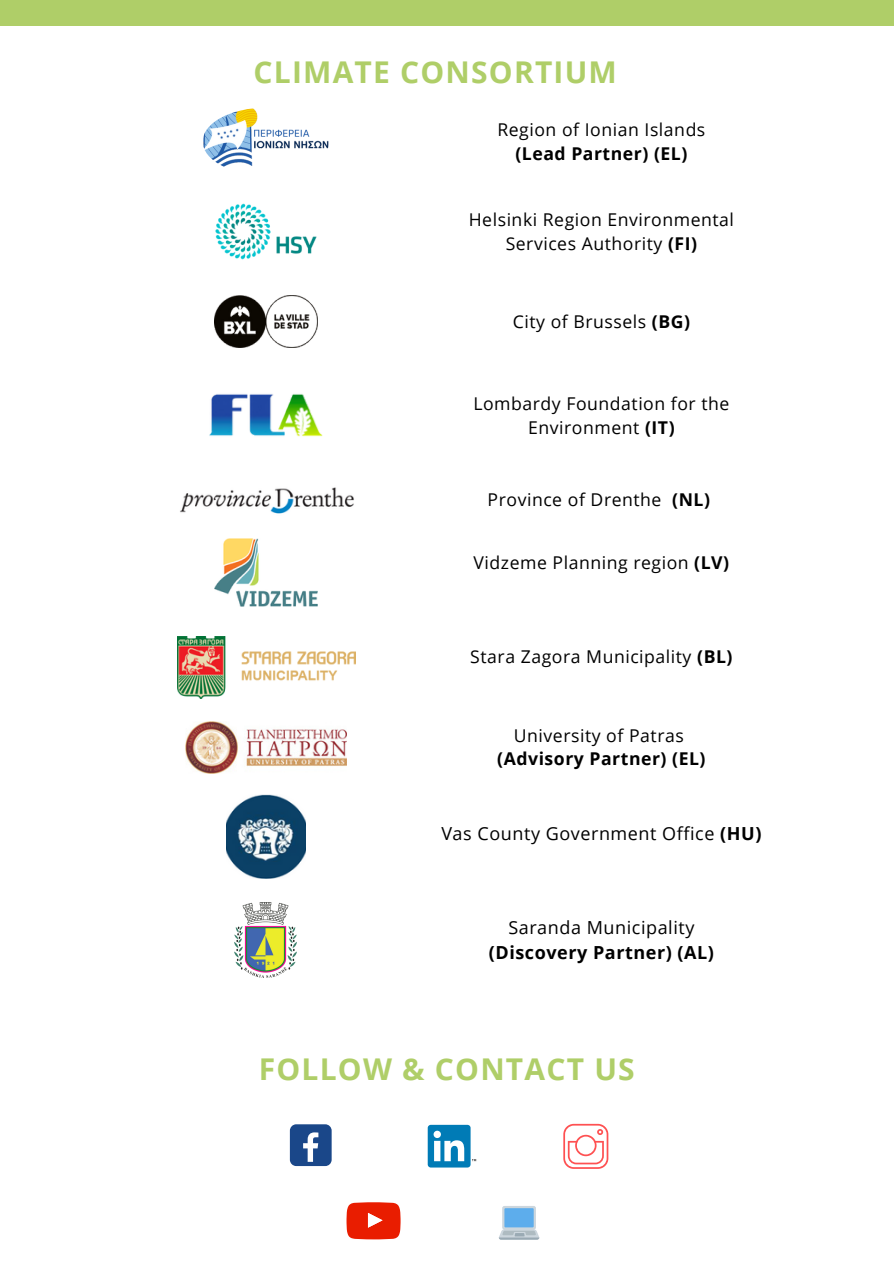
<style>
.page{position:relative;width:894px;height:1264px;background:#fff}
.page>*{position:absolute;margin:0;border:0;box-sizing:border-box;transform-origin:0 0}
.t1{font:700 30px "Open Sans";letter-spacing:.04em;color:#afce68}
.t2{font:18px "Open Sans";letter-spacing:.03em;color:#000}
.t3{font:700 18px "Open Sans";letter-spacing:.03em;color:#000}
.t4{font:17.55px/23.7px "Open Sans";letter-spacing:.03em;color:#000;text-align:center}
.t5{font:700 17.55px "Open Sans";letter-spacing:.03em;color:#000}
.s1{font-weight:700}
</style>
<div class="page">
<div style="left:0;top:0;width:893px;height:25px;background:#afce68"></div>
<svg style="left:498px;top:1206px;width:41px;height:33px"></svg>
<div style="left:290px;top:1124px;width:41px;height:41px;background:#1a4789;border-radius:6px"></div>
<svg style="left:303px;top:1132px;width:15px;height:29px"></svg>
<div style="left:427px;top:1124px;width:43px;height:43px;background:#007bb6;border-radius:3px"></div>
<svg style="left:433px;top:1130px;width:31px;height:31px"></svg>
<svg style="left:346px;top:1202px;width:54px;height:37px;background:#eb361d"></svg>
<img style="left:203px;top:108px;width:126px;height:67px;border-radius:50%">
<img style="left:215px;top:203px;width:102px;height:57px">
<img style="left:215px;top:296px;width:102px;height:51px">
<img style="left:209px;top:394px;width:114px;height:43px">
<img style="left:180px;top:487px;width:174px;height:27px">
<img style="left:215px;top:538px;width:102px;height:68px">
<img style="left:177px;top:636px;width:178px;height:62px">
<img style="left:185px;top:721px;width:161px;height:53px">
<img style="left:226px;top:794px;width:79px;height:84px">
<img style="left:235px;top:902px;width:62px;height:75px">
<svg style="left:563px;top:1123px;width:45px;height:45px"></svg>
<p class="t1" style="left:253px;top:51px;width:365px">CLIMATE CONSORTIUM</p>
<p class="t4" style="left:497px;top:117px;width:209px">Region of Ionian Islands</p>
<p class="t5" style="left:515px;top:141px;width:173px">(Lead Partner) (EL)</p>
<p class="t4" style="left:468px;top:207px;width:267px">Helsinki Region Environmental<br>Services Authority <span class="s1">(FI)</span></p>
<p class="t4" style="left:512px;top:309px;width:179px">City of Brussels <span class="s1">(BG)</span></p>
<p class="t4" style="left:473px;top:391px;width:257px">Lombardy Foundation for the<br>Environment <span class="s1">(IT)</span></p>
<p class="t4" style="left:487px;top:487px;width:224px">Province of Drenthe <span class="s1">(NL)</span></p>
<p class="t4" style="left:473px;top:550px;width:257px">Vidzeme Planning region <span class="s1">(LV)</span></p>
<p class="t4" style="left:470px;top:644px;width:263px">Stara Zagora Municipality <span class="s1">(BL)</span></p>
<p class="t4" style="left:513px;top:723px;width:171px">University of Patras</p>
<p class="t5" style="left:497px;top:746px;width:210px">(Advisory Partner) (EL)</p>
<h1 class="t2" style="left:441px;top:820px;width:321px">Vas County Government Office <span class="s1">(HU)</span></h1>
<p class="t2" style="left:508px;top:914px;width:187px">Saranda Municipality</p>
<p class="t3" style="left:488px;top:939px;width:226px">(Discovery Partner) (AL)</p>
<p class="t1" style="left:259px;top:1047px;width:377px">FOLLOW &amp; CONTACT US</p>
</div>
